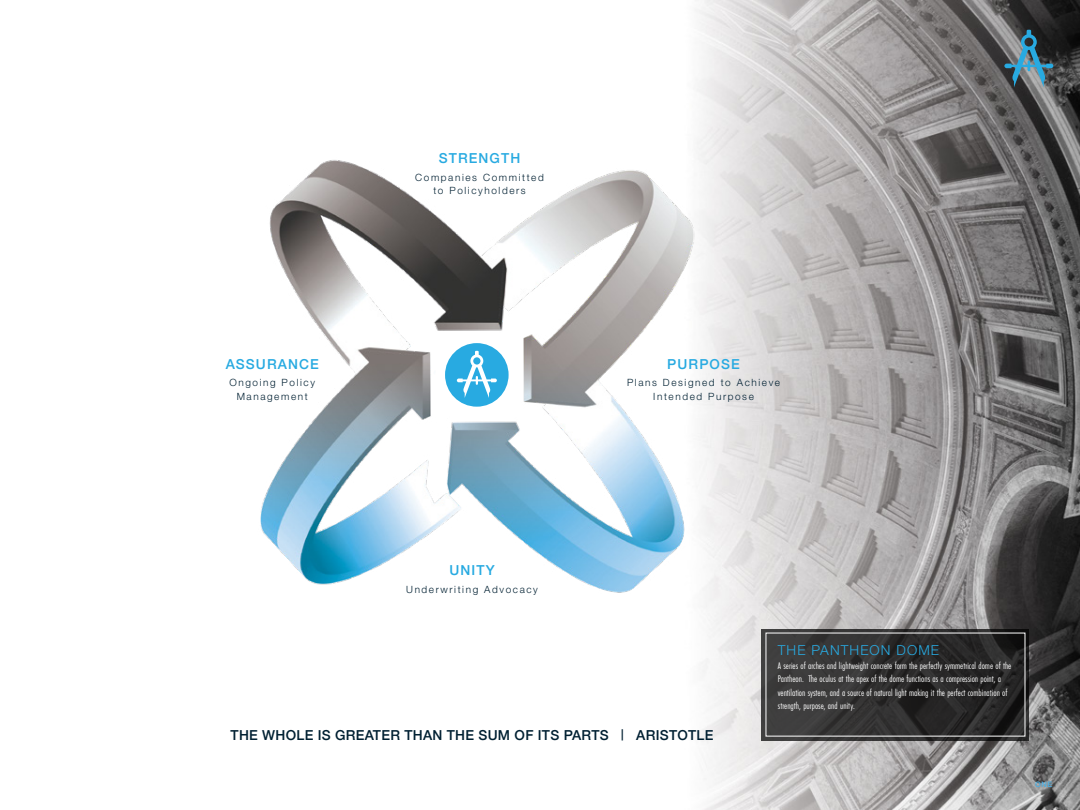
<style>
.page{position:relative;width:1080px;height:810px;background:#fff}
.page>*{position:absolute;margin:0;border:0;box-sizing:border-box;transform-origin:0 0}
.t1{font:500 13.75px "Helvetica Neue";letter-spacing:.02em;color:#002032}
.t2{font:500 13.75px "Helvetica Neue";letter-spacing:.08em;color:#28aae1}
.t3{font:300 13.75px "Helvetica Neue";letter-spacing:.08em;color:#28aae1}
.t4{font:10px/13.5px "Futura PT Cond";color:#fff}
.t5{font:300 10px/13.5px "Helvetica Neue";letter-spacing:.16em;color:#002032;text-align:center}
.t6{font:500 7.5px "Helvetica Neue";color:#4bb0e4}
</style>
<div class="page">
<img style="left:695px;top:0;width:385px;height:810px">
<svg style="left:1004px;top:30px;width:49px;height:57px;background:#4d6b78"></svg>
<svg style="left:762px;top:629px;width:267px;height:112px;background:#343333"></svg>
<img style="left:260px;top:138px;width:528px;height:494px">
<svg style="left:445px;top:343px;width:64px;height:64px"></svg>
<h1 class="t2" style="left:226px;top:353px;width:95px">ASSURANCE</h1>
<p class="t5" style="left:229px;top:375px;width:87px">Ongoing Policy<br>Management</p>
<h1 class="t2" style="left:439px;top:147px;width:83px">STRENGTH</h1>
<p class="t5" style="left:415px;top:170px;width:130px">Companies Committed to Policyholders</p>
<h1 class="t2" style="left:667px;top:353px;width:74px">PURPOSE</h1>
<p class="t5" style="left:627px;top:375px;width:155px">Plans Designed to Achieve<br>Intended Purpose</p>
<h1 class="t2" style="left:449px;top:560px;width:47px">UNITY</h1>
<p class="t5" style="left:406px;top:582px;width:133px">Underwriting Advocacy</p>
<h1 class="t1" style="left:231px;top:724px;width:484px">THE WHOLE IS GREATER THAN THE SUM OF ITS PARTS <sup>|</sup> ARISTOTLE</h1>
<h1 class="t3" style="left:778px;top:639px;width:163px">THE PANTHEON DOME</h1>
<p class="t4" style="left:778px;top:659px;width:235px">A series of arches and lightweight concrete form the perfectly symmetrical dome of the Pantheon. The oculus at the apex of the dome functions as a compression point, a ventilation system, and a source of natural light making it the perfect combination of strength, purpose, and unity.</p>
<p class="t6" style="left:1035px;top:778px;width:19px">ONE</p>
</div>
